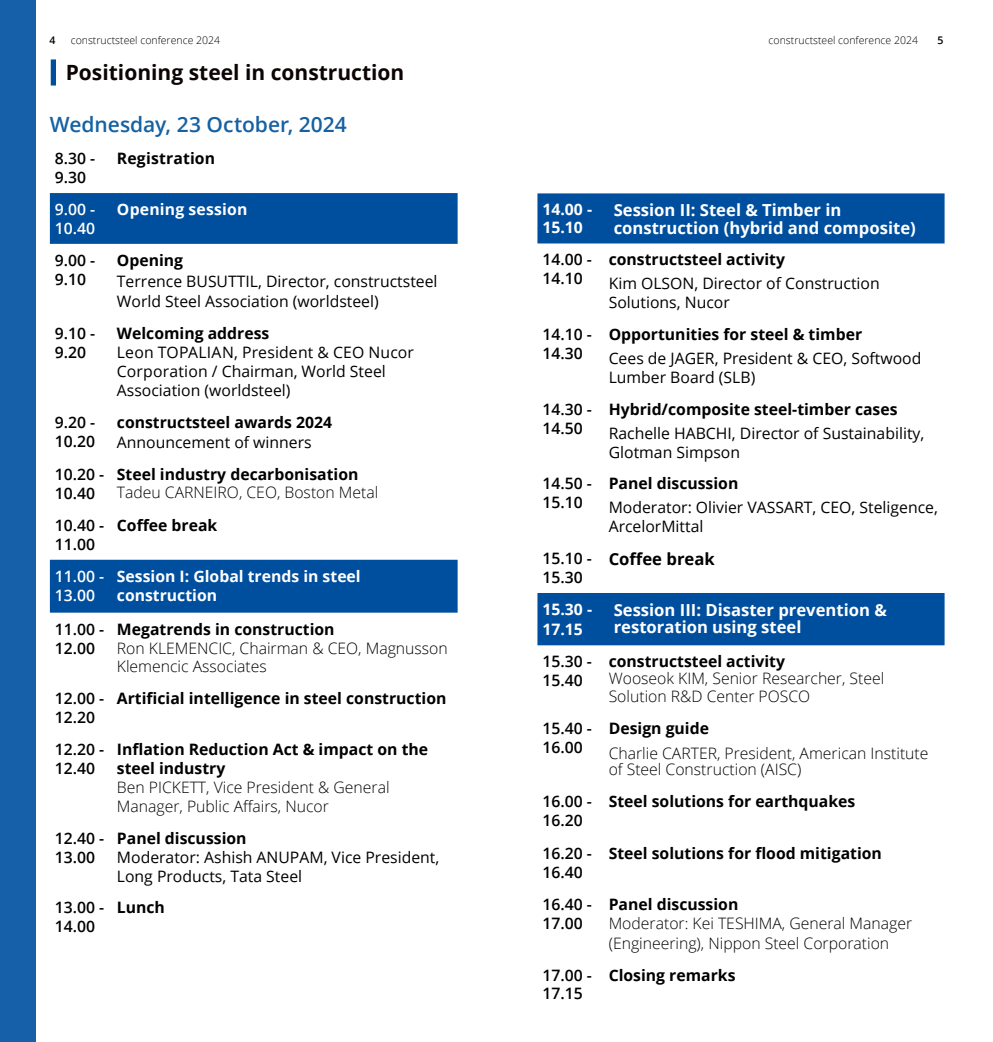
<style>
.page{position:relative;width:993px;height:1042px;background:#fff}
.page>*{position:absolute;margin:0;border:0;box-sizing:border-box;transform-origin:0 0}
.t1{font:700 21px "Open Sans";color:#0d0405}
.t2{font:600 21px "Open Sans";color:#1561a2}
.t3{font:700 16.62px/17.5px "Open Sans";color:#fff}
.t4{font:700 16.62px "Open Sans";color:#000}
.t5{font:15.75px/18.9px "Open Sans";color:#000}
.t6{font:700 15.75px/18.9px "Open Sans";color:#000}
.t7{font:300 15.75px/18.9px "Open Sans";color:#000}
.t8{font:600 15.75px/18.9px "Open Sans";color:#000}
.t9{font:700 15.75px/18.9px "Open Sans";color:#fff}
.t10{font:600 15.75px/18.9px "Open Sans";color:#fff}
.t11{font:700 15.75px "Open Sans";letter-spacing:.01em;color:#010202}
.t12{font:300 10.5px "Open Sans";color:#000}
.t13{font:600 10.5px "Open Sans";color:#000}
</style>
<div class="page">
<div style="left:50px;top:193px;width:407px;height:51px;background:#004f9f"></div>
<div style="left:50px;top:560px;width:407px;height:53px;background:#004f9f"></div>
<div style="left:0;top:0;width:36px;height:1042px;background:#1560a8"></div>
<div style="left:537px;top:193px;width:407px;height:50px;background:#004f9f"></div>
<div style="left:537px;top:593px;width:407px;height:52px;background:#004f9f"></div>
<div style="left:51px;top:59px;width:5px;height:27px;background:#004f9f"></div>
<p class="t13" style="left:50px;top:33px;width:7px">4</p>
<p class="t12" style="left:71px;top:33px;width:151px">constructsteel conference 2024</p>
<p class="t12" style="left:768px;top:33px;width:151px">constructsteel conference 2024</p>
<p class="t13" style="left:937px;top:33px;width:7px">5</p>
<h1 class="t1" style="left:66px;top:58px;width:340px">Positioning steel in construction</h1>
<h1 class="t2" style="left:50px;top:110px;width:298px">Wednesday, 23 October, 2024</h1>
<p class="t8" style="left:55px;top:149px;width:42px">8.30 -<br>9.30</p>
<p class="t11" style="left:117px;top:147px;width:100px">Registration</p>
<p class="t10" style="left:55px;top:199px;width:42px">9.00 -<br>10.40</p>
<p class="t9" style="left:117px;top:199px;width:132px">Opening session</p>
<p class="t8" style="left:55px;top:250px;width:42px">9.00 -<br>9.10</p>
<p class="t6" style="left:117px;top:250px;width:68px">Opening</p>
<p class="t5" style="left:117px;top:270px;width:322px;line-height:20.5px">Terrence BUSUTTIL, Director, constructsteel<br>World Steel Association (worldsteel)</p>
<p class="t8" style="left:55px;top:324px;width:42px">9.10 -<br>9.20</p>
<p class="t6" style="left:117px;top:324px;width:154px">Welcoming address</p>
<p class="t5" style="left:117px;top:342px;width:298px">Leon TOPALIAN, President &amp; CEO Nucor<br>Corporation / Chairman, World Steel<br>Association (worldsteel)</p>
<p class="t8" style="left:55px;top:412px;width:42px">9.20 -<br>10.20</p>
<p class="t6" style="left:117px;top:412px;width:216px">constructsteel awards 2024</p>
<p class="t5" style="left:117px;top:433px;width:196px">Announcement of winners</p>
<p class="t8" style="left:55px;top:465px;width:51px">10.20 -<br>10.40</p>
<p class="t6" style="left:117px;top:464px;width:243px">Steel industry decarbonisation</p>
<p class="t7" style="left:117px;top:482px;width:263px">Tadeu CARNEIRO, CEO, Boston Metal</p>
<p class="t8" style="left:55px;top:515px;width:51px">10.40 -<br>11.00</p>
<p class="t6" style="left:117px;top:515px;width:102px">Coffee break</p>
<p class="t10" style="left:55px;top:566px;width:51px">11.00 -<br>13.00</p>
<p class="t9" style="left:117px;top:566px;width:245px">Session I: Global trends in steel construction</p>
<p class="t8" style="left:55px;top:619px;width:51px">11.00 -<br>12.00</p>
<p class="t6" style="left:117px;top:619px;width:219px">Megatrends in construction</p>
<p class="t7" style="left:117px;top:638px;width:332px">Ron KLEMENCIC, Chairman &amp; CEO, Magnusson<br>Klemencic Associates</p>
<p class="t8" style="left:55px;top:689px;width:51px">12.00 -<br>12.20</p>
<p class="t6" style="left:117px;top:689px;width:331px">Artificial intelligence in steel construction</p>
<p class="t8" style="left:55px;top:739px;width:51px">12.20 -<br>12.40</p>
<p class="t6" style="left:117px;top:739px;width:313px">Inflation Reduction Act &amp; impact on the steel industry</p>
<p class="t7" style="left:117px;top:777px;width:274px">Ben PICKETT, Vice President &amp; General<br>Manager, Public Affairs, Nucor</p>
<p class="t8" style="left:55px;top:828px;width:51px">12.40 -<br>13.00</p>
<p class="t6" style="left:117px;top:828px;width:131px">Panel discussion</p>
<p class="t5" style="left:117px;top:847px;width:324px">Moderator: Ashish ANUPAM, Vice President,<br>Long Products, Tata Steel</p>
<p class="t8" style="left:55px;top:898px;width:51px">13.00 -<br>14.00</p>
<p class="t6" style="left:117px;top:898px;width:50px">Lunch</p>
<p class="t9" style="left:542px;top:200px;width:51px;line-height:17.5px">14.00 -<br>15.10</p>
<p class="t3" style="left:613px;top:201px;width:303px">Session II: Steel &amp; Timber in construction (hybrid and composite)</p>
<p class="t8" style="left:542px;top:250px;width:51px">14.00 -<br>14.10</p>
<p class="t6" style="left:608px;top:250px;width:178px">constructsteel activity</p>
<p class="t5" style="left:608px;top:274px;width:272px">Kim OLSON, Director of Construction<br>Solutions, Nucor</p>
<p class="t8" style="left:542px;top:325px;width:51px">14.10 -<br>14.30</p>
<p class="t6" style="left:608px;top:324px;width:255px">Opportunities for steel &amp; timber</p>
<p class="t5" style="left:608px;top:348px;width:314px">Cees de JAGER, President &amp; CEO, Softwood<br>Lumber Board (SLB)</p>
<p class="t8" style="left:542px;top:399px;width:51px">14.30 -<br>14.50</p>
<p class="t6" style="left:608px;top:399px;width:290px">Hybrid/composite steel-timber cases</p>
<p class="t5" style="left:608px;top:423px;width:317px">Rachelle HABCHI, Director of Sustainability,<br>Glotman Simpson</p>
<p class="t8" style="left:542px;top:474px;width:51px">14.50 -<br>15.10</p>
<p class="t6" style="left:608px;top:474px;width:131px">Panel discussion</p>
<p class="t5" style="left:608px;top:498px;width:330px">Moderator: Olivier VASSART, CEO, Steligence,<br>ArcelorMittal</p>
<p class="t8" style="left:542px;top:549px;width:51px">15.10 -<br>15.30</p>
<p class="t4" style="left:608px;top:547px;width:107px">Coffee break</p>
<p class="t9" style="left:542px;top:598px;width:51px;line-height:20.5px">15.30 -<br>17.15</p>
<p class="t3" style="left:613px;top:600px;width:274px">Session III: Disaster prevention &amp; restoration using steel</p>
<p class="t8" style="left:542px;top:652px;width:51px">15.30 -<br>15.40</p>
<p class="t6" style="left:608px;top:652px;width:178px">constructsteel activity</p>
<p class="t7" style="left:608px;top:669px;width:277px;line-height:17.5px">Wooseok KIM, Senior Researcher, Steel<br>Solution R&amp;D Center POSCO</p>
<p class="t8" style="left:542px;top:718px;width:51px">15.40 -<br>16.00</p>
<p class="t6" style="left:608px;top:718px;width:102px">Design guide</p>
<p class="t7" style="left:608px;top:745px;width:321px;line-height:15.8px">Charlie CARTER, President, American Institute of Steel Construction (AISC)</p>
<p class="t8" style="left:542px;top:791px;width:51px">16.00 -<br>16.20</p>
<p class="t6" style="left:608px;top:791px;width:248px">Steel solutions for earthquakes</p>
<p class="t8" style="left:542px;top:844px;width:51px">16.20 -<br>16.40</p>
<p class="t6" style="left:608px;top:844px;width:275px">Steel solutions for flood mitigation</p>
<p class="t8" style="left:542px;top:894px;width:51px">16.40 -<br>17.00</p>
<p class="t6" style="left:608px;top:894px;width:131px">Panel discussion</p>
<p class="t7" style="left:608px;top:913px;width:305px">Moderator: Kei TESHIMA, General Manager (Engineering), Nippon Steel Corporation</p>
<p class="t8" style="left:542px;top:965px;width:51px">17.00 -<br>17.15</p>
<p class="t6" style="left:608px;top:965px;width:128px">Closing remarks</p>
</div>
